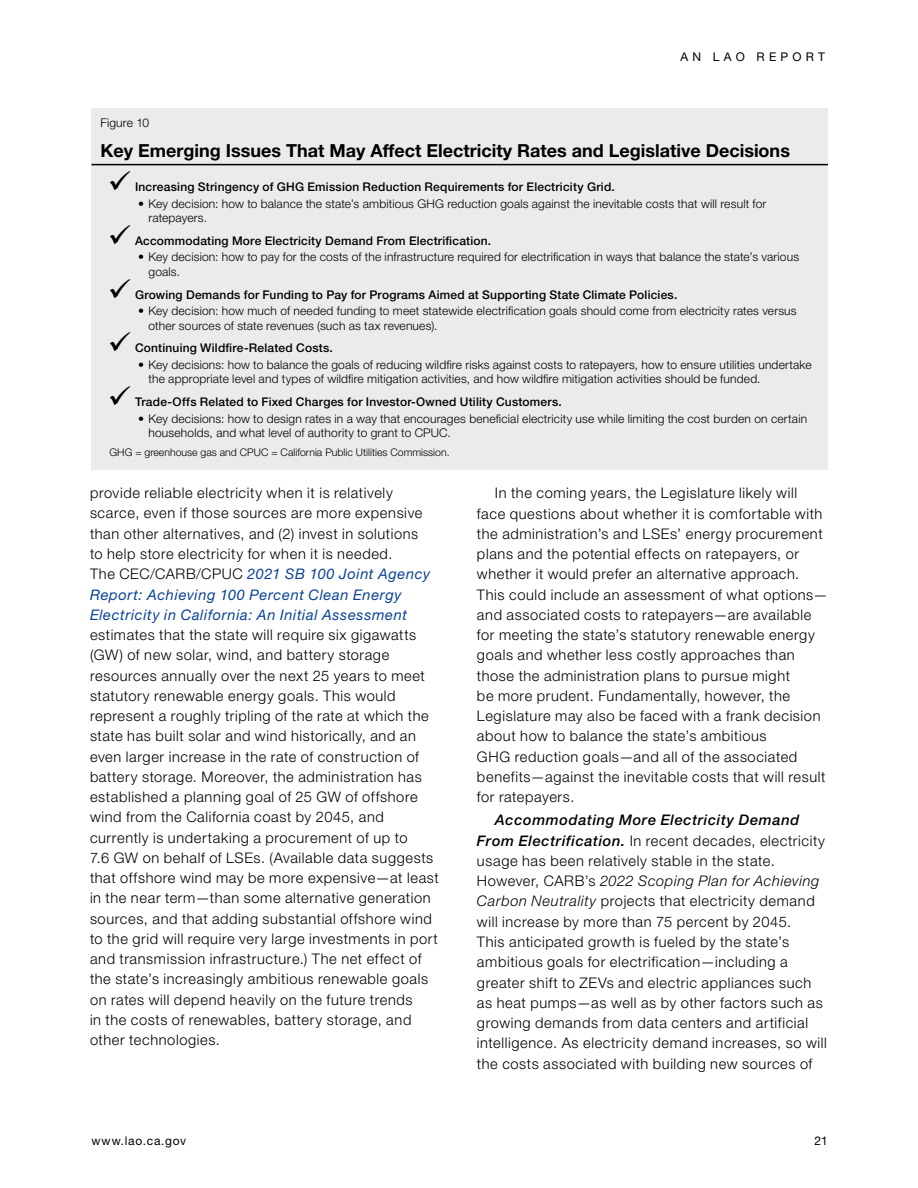
<style>
.page{position:relative;width:918px;height:1188px;background:#fff}
.page>*{position:absolute;margin:0;border:0;box-sizing:border-box;transform-origin:0 0}
.t1{font:700 18px "Helvetica Neue LT Pro";color:#000}
.t2{font:300 14.7px/20.2px "Helvetica Neue LT Pro";letter-spacing:.04em;color:#000}
.t3{font:300 12px/14.4px "Helvetica Neue LT Pro";letter-spacing:.015em;color:#000}
.t4{font:500 12px "Helvetica Neue LT Pro";letter-spacing:.015em;color:#000}
.t5{font:12px "Helvetica Neue LT Pro";letter-spacing:.065em;color:#000}
.t6{font:12px "Helvetica Neue LT Pro";letter-spacing:.35em;color:#000}
.t7{font:12px "Helvetica Neue LT Pro";letter-spacing:.21em;color:#000}
.t8{font:300 10.5px "Helvetica Neue LT Pro";color:#000}
.s1{font-weight:400;font-style:italic;color:#0b4395}
.s2{font-weight:500;font-style:italic}
.s3{font-style:italic}
</style>
<div class="page">
<div style="left:92px;top:108px;width:736px;height:362px;background:#ebebec"></div>
<hr style="left:92px;top:164px;width:736px;height:1px;background:#000">
<p class="t6" style="left:681px;top:49px;width:146px">AN LAO REPORT</p>
<p class="t3" style="left:100px;top:115px;width:50px">Figure 10</p>
<p class="t1" style="left:100px;top:140px;width:691px">Key Emerging Issues That May Affect Electricity Rates and Legislative Decisions</p>
<p class="t4" style="left:135px;top:180px;width:481px">Increasing Stringency of GHG Emission Reduction Requirements for Electricity Grid.</p>
<p class="t3" style="left:148px;top:196px;width:619px;text-indent:-10px">• Key decision: how to balance the state’s ambitious GHG reduction goals against the inevitable costs that will result for ratepayers.</p>
<p class="t4" style="left:135px;top:233px;width:358px">Accommodating More Electricity Demand From Electrification.</p>
<p class="t3" style="left:148px;top:250px;width:652px;text-indent:-10px">• Key decision: how to pay for the costs of the infrastructure required for electrification in ways that balance the state’s various goals.</p>
<p class="t4" style="left:135px;top:287px;width:544px">Growing Demands for Funding to Pay for Programs Aimed at Supporting State Climate Policies.</p>
<p class="t3" style="left:148px;top:303px;width:650px;text-indent:-10px">• Key decision: how much of needed funding to meet statewide electrification goals should come from electricity rates versus other sources of state revenues (such as tax revenues).</p>
<p class="t4" style="left:135px;top:341px;width:199px">Continuing Wildfire-Related Costs.</p>
<p class="t3" style="left:148px;top:357px;width:665px;text-indent:-10px">• Key decisions: how to balance the goals of reducing wildfire risks against costs to ratepayers, how to ensure utilities undertake the appropriate level and types of wildfire mitigation activities, and how wildfire mitigation activities should be funded.</p>
<p class="t4" style="left:135px;top:395px;width:428px">Trade-Offs Related to Fixed Charges for Investor-Owned Utility Customers.</p>
<p class="t3" style="left:148px;top:411px;width:660px;text-indent:-10px">• Key decisions: how to design rates in a way that encourages beneficial electricity use while limiting the cost burden on certain households, and what level of authority to grant to CPUC.</p>
<p class="t8" style="left:109px;top:446px;width:342px">GHG = greenhouse gas and CPUC = California Public Utilities Commission.</p>
<p class="t2" style="left:90px;top:483px;width:342px">provide reliable electricity when it is relatively scarce, even if those sources are more expensive than other alternatives, and (2) invest in solutions to help store electricity for when it is needed.<br>The CEC/CARB/CPUC <span class="s1">2021 SB 100 Joint Agency Report: Achieving 100 Percent Clean Energy Electricity in California: An Initial Assessment</span></p>
<p class="t2" style="left:90px;top:624px;width:350px">estimates that the state will require six gigawatts (GW) of new solar, wind, and battery storage resources annually over the next 25 years to meet statutory renewable energy goals. This would represent a roughly tripling of the rate at which the state has built solar and wind historically, and an even larger increase in the rate of construction of battery storage. Moreover, the administration has established a planning goal of 25 GW of offshore wind from the California coast by 2045, and currently is undertaking a procurement of up to<br>7.6 GW on behalf of LSEs. (Available data suggests that offshore wind may be more expensive—at least in the near term—than some alternative generation sources, and that adding substantial offshore wind to the grid will require very large investments in port and transmission infrastructure.) The net effect of the state’s increasingly ambitious renewable goals on rates will depend heavily on the future trends<br>in the costs of renewables, battery storage, and other technologies.</p>
<p class="t5" style="left:92px;top:1133px;width:96px">www.lao.ca.gov</p>
<p class="t2" style="left:477px;top:483px;width:352px;text-indent:18px">In the coming years, the Legislature likely will face questions about whether it is comfortable with the administration’s and LSEs’ energy procurement plans and the potential effects on ratepayers, or whether it would prefer an alternative approach.<br>This could include an assessment of what options— and associated costs to ratepayers—are available for meeting the state’s statutory renewable energy goals and whether less costly approaches than those the administration plans to pursue might<br>be more prudent. Fundamentally, however, the Legislature may also be faced with a frank decision about how to balance the state’s ambitious<br>GHG reduction goals—and all of the associated benefits—against the inevitable costs that will result for ratepayers.</p>
<p class="t2" style="left:477px;top:810px;width:351px;text-indent:18px"><span class="s2">Accommodating More Electricity Demand From Electrification.</span> In recent decades, electricity usage has been relatively stable in the state.<br>However, CARB’s <span class="s3">2022 Scoping Plan for Achieving Carbon Neutrality</span> projects that electricity demand will increase by more than 75 percent by 2045.<br>This anticipated growth is fueled by the state’s ambitious goals for electrification—including a greater shift to ZEVs and electric appliances such as heat pumps—as well as by other factors such as growing demands from data centers and artificial intelligence. As electricity demand increases, so will the costs associated with building new sources of</p>
<p class="t7" style="left:815px;top:1134px;width:15px">21</p>
</div>
